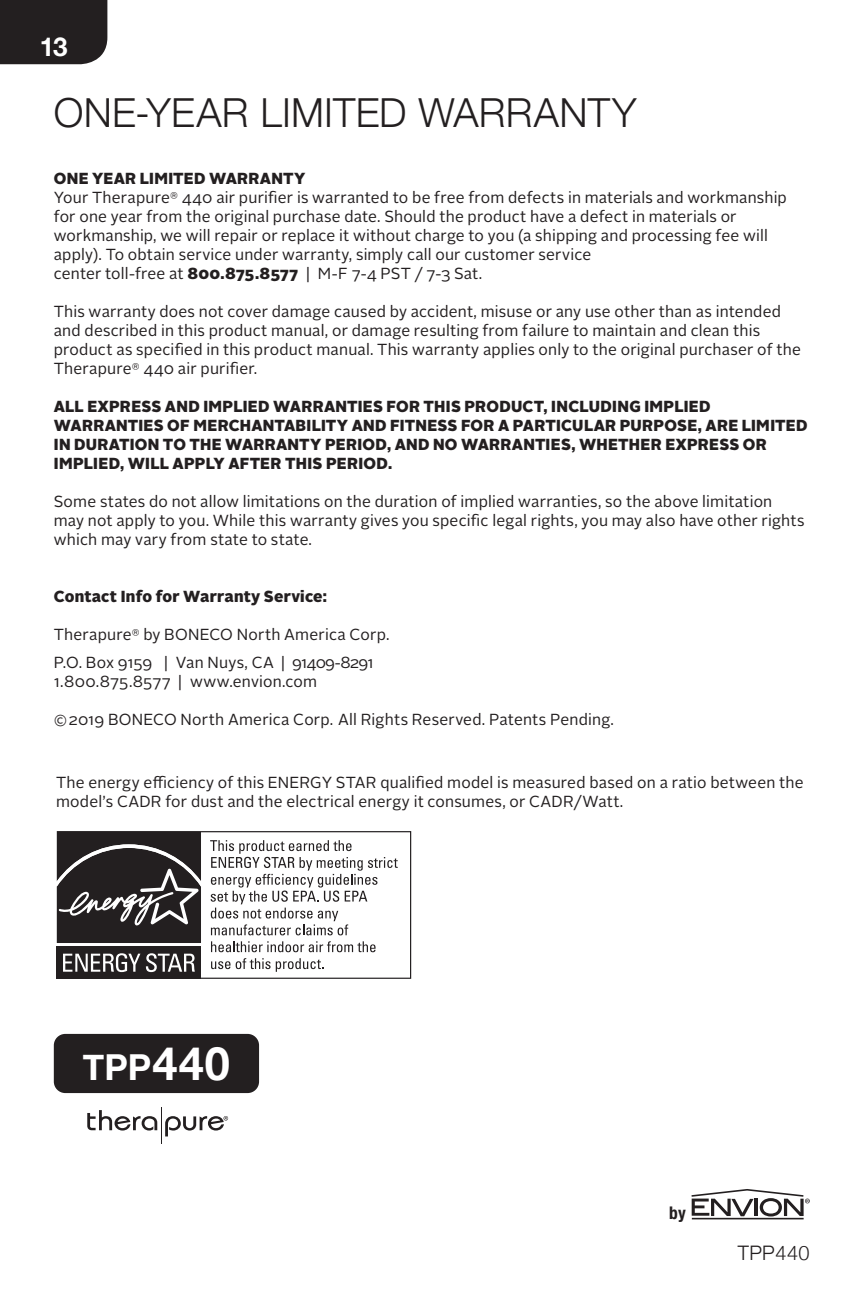
<style>
.page{position:relative;width:866px;height:1298px;background:#fff}
.page>*{position:absolute;margin:0;border:0;box-sizing:border-box;transform-origin:0 0}
.t1{font:300 40px "Helvetica Neue";letter-spacing:.005em;color:#231f20}
.t2{font:700 35.8px "Helvetica Neue";color:#fff}
.t3{font:700 26px "Helvetica Neue";color:#fff}
.t4{font:300 20px "Helvetica Neue";letter-spacing:.025em;color:#231f20}
.t5{font:700 condensed 17.4px "Helvetica Neue";color:#231f20}
.t6{font:16px/19px "Alright Sans";letter-spacing:.01em;color:#231f20}
.t7{font:900 16px/19px "Alright Sans";letter-spacing:.015em;color:#231f20}
.s1{font-weight:900}
.s2{font-size:46px}
</style>
<div class="page">
<svg style="left:57px;top:831px;width:143px;height:111px;background:#3f3c3d"></svg>
<div style="left:57px;top:946px;width:144px;height:32px;background:#231f20"></div>
<svg style="left:63px;top:953px;width:77px;height:19px"></svg>
<svg style="left:146px;top:953px;width:49px;height:19px"></svg>
<div style="left:200px;top:831px;width:211px;height:147px;border:1px solid #231f20"></div>
<svg style="left:210px;top:840px;width:188px;height:95px"></svg>
<svg style="left:211px;top:941px;width:164px;height:11px"></svg>
<svg style="left:211px;top:961px;width:19px;height:8px"></svg>
<div style="left:236px;top:961px;width:5px;height:8px;background:#231f20;border-radius:50%"></div>
<svg style="left:237px;top:958px;width:33px;height:11px"></svg>
<svg style="left:276px;top:958px;width:47px;height:13px"></svg>
<div style="left:54px;top:1033px;width:205px;height:59px;background:#231f20;border-radius:11px"></div>
<svg style="left:87px;top:1110px;width:70px;height:20px"></svg>
<hr style="left:161px;top:1106px;width:1px;height:37px;background:#231f20">
<svg style="left:165px;top:1116px;width:63px;height:20px"></svg>
<svg style="left:691px;top:1189px;width:119px;height:31px"></svg>
<div style="left:0;top:0;width:107px;height:64px;background:#231f20"></div>
<h3 class="t3" style="left:40px;top:26px;width:29px">13</h3>
<h1 class="t1" style="left:54px;top:81px;width:584px">ONE-YEAR LIMITED WARRANTY</h1>
<p class="t6" style="left:54px;top:169px;width:734px"><span class="s1">ONE YEAR LIMITED WARRANTY<br></span>Your Therapure<sup>®</sup> 440 air purifier is warranted to be free from defects in materials and workmanship for one year from the original purchase date. Should the product have a defect in materials or workmanship, we will repair or replace it without charge to you (a shipping and processing fee will apply). To obtain service under warranty, simply call our customer service<br>center toll-free at <span class="s1">800.875.8577</span> | M-F 7-4 PST / 7-3 Sat.</p>
<p class="t6" style="left:54px;top:302px;width:748px">This warranty does not cover damage caused by accident, misuse or any use other than as intended and described in this product manual, or damage resulting from failure to maintain and clean this product as specified in this product manual. This warranty applies only to the original purchaser of the Therapure<sup>®</sup> 440 air purifier.</p>
<p class="t7" style="left:54px;top:397px;width:755px">ALL EXPRESS AND IMPLIED WARRANTIES FOR THIS PRODUCT, INCLUDING IMPLIED WARRANTIES OF MERCHANTABILITY AND FITNESS FOR A PARTICULAR PURPOSE, ARE LIMITED IN DURATION TO THE WARRANTY PERIOD, AND NO WARRANTIES, WHETHER EXPRESS OR IMPLIED, WILL APPLY AFTER THIS PERIOD.</p>
<p class="t6" style="left:54px;top:492px;width:752px">Some states do not allow limitations on the duration of implied warranties, so the above limitation may not apply to you. While this warranty gives you specific legal rights, you may also have other rights which may vary from state to state.</p>
<p class="t7" style="left:54px;top:587px;width:275px">Contact Info for Warranty Service:</p>
<p class="t6" style="left:54px;top:621px;width:337px;line-height:28px">Therapure<sup>®</sup> by BONECO North America Corp.<br>P.O. Box 9159 | Van Nuys, CA | 91409-8291</p>
<p class="t6" style="left:54px;top:672px;width:265px">1.800.875.8577 | www.envion.com</p>
<p class="t6" style="left:54px;top:710px;width:561px">© 2019 BONECO North America Corp. All Rights Reserved. Patents Pending.</p>
<p class="t6" style="left:56px;top:773px;width:749px">The energy efficiency of this ENERGY STAR qualified model is measured based on a ratio between the model’s CADR for dust and the electrical energy it consumes, or CADR/Watt.</p>
<h2 class="t2" style="left:83px;top:1039px;width:149px">TPP<span class="s2">440</span></h2>
<p class="t5" style="left:669px;top:1198px;width:18px">by</p>
<p class="t4" style="left:737px;top:1236px;width:73px">TPP440</p>
</div>
